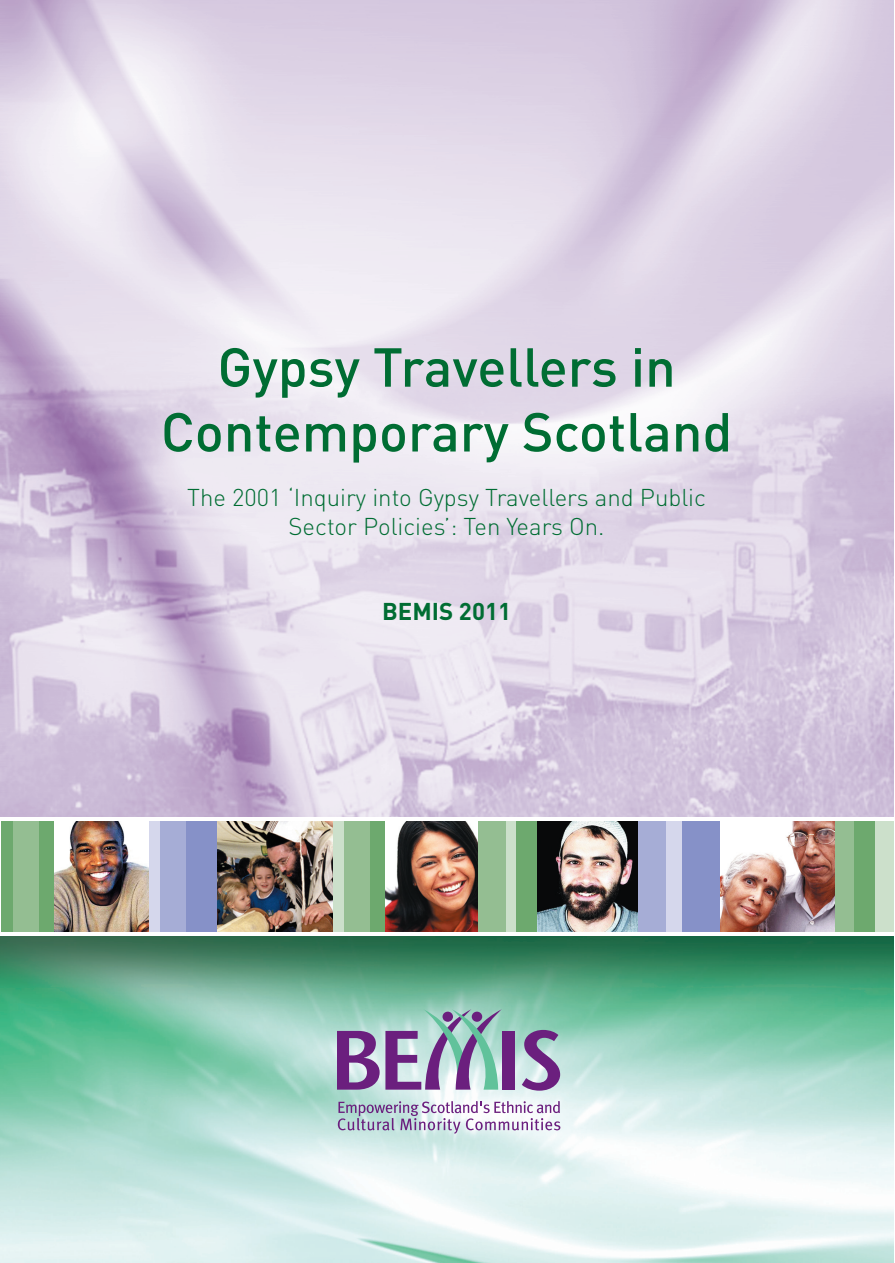
<style>
.page{position:relative;width:895px;height:1263px;background:#fff}
.page>*{position:absolute;margin:0;border:0;box-sizing:border-box;transform-origin:0 0}
.t1{font:500 54px/64.8px "DIN";color:#006d33;text-align:center}
.t2{font:300 24px/28.8px "DIN";color:#006d33;text-align:center}
.t3{font:700 24px "DIN";color:#006d33}
</style>
<div class="page">
<img style="left:1px;top:1px;width:893px;height:815px">
<div style="left:1px;top:821px;width:13px;height:111px;background:#6da96e"></div>
<div style="left:13px;top:821px;width:27px;height:111px;background:#94be92"></div>
<div style="left:39px;top:821px;width:16px;height:111px;background:#6da96e"></div>
<img style="left:55px;top:821px;width:94px;height:111px">
<div style="left:149px;top:821px;width:12px;height:111px;background:#d5d7ec"></div>
<div style="left:161px;top:821px;width:27px;height:111px;background:#a6add6"></div>
<div style="left:186px;top:821px;width:32px;height:111px;background:#8691c8"></div>
<img style="left:218px;top:821px;width:115px;height:111px">
<div style="left:333px;top:821px;width:12px;height:111px;background:#cce0cb"></div>
<div style="left:345px;top:821px;width:27px;height:111px;background:#94be92"></div>
<div style="left:370px;top:821px;width:16px;height:111px;background:#6da96e"></div>
<img style="left:385px;top:821px;width:94px;height:111px">
<div style="left:505px;top:821px;width:12px;height:111px;background:#cce0cb"></div>
<div style="left:479px;top:821px;width:27px;height:111px;background:#94be92"></div>
<div style="left:517px;top:821px;width:22px;height:111px;background:#6da96e"></div>
<img style="left:537px;top:821px;width:101px;height:111px">
<div style="left:659px;top:821px;width:34px;height:111px;background:#d5d7ec"></div>
<div style="left:638px;top:821px;width:27px;height:111px;background:#a6add6"></div>
<div style="left:682px;top:821px;width:39px;height:111px;background:#8691c8"></div>
<img style="left:720px;top:821px;width:115px;height:111px">
<div style="left:835px;top:821px;width:27px;height:111px;background:#94be92"></div>
<div style="left:855px;top:821px;width:22px;height:111px;background:#6da96e"></div>
<div style="left:875px;top:821px;width:19px;height:111px;background:#cce0cb"></div>
<img style="left:1px;top:937px;width:893px;height:326px">
<div style="left:502px;top:1031px;width:12px;height:59px;background:#6b1f7e"></div>
<svg style="left:522px;top:1030px;width:38px;height:61px;background:#9a87b1"></svg>
<svg style="left:337px;top:1009px;width:165px;height:81px;background:#9b9eb6"></svg>
<svg style="left:338px;top:1101px;width:222px;height:33px"></svg>
<p class="t1" style="left:161px;top:333px;width:573px">Gypsy Travellers in<br>Contemporary Scotland</p>
<p class="t2" style="left:187px;top:483px;width:520px">The 2001 ‘Inquiry into Gypsy Travellers and Public<br>Sector Policies’: Ten Years On.</p>
<p class="t3" style="left:382px;top:596px;width:130px">BEMIS 2011</p>
</div>
